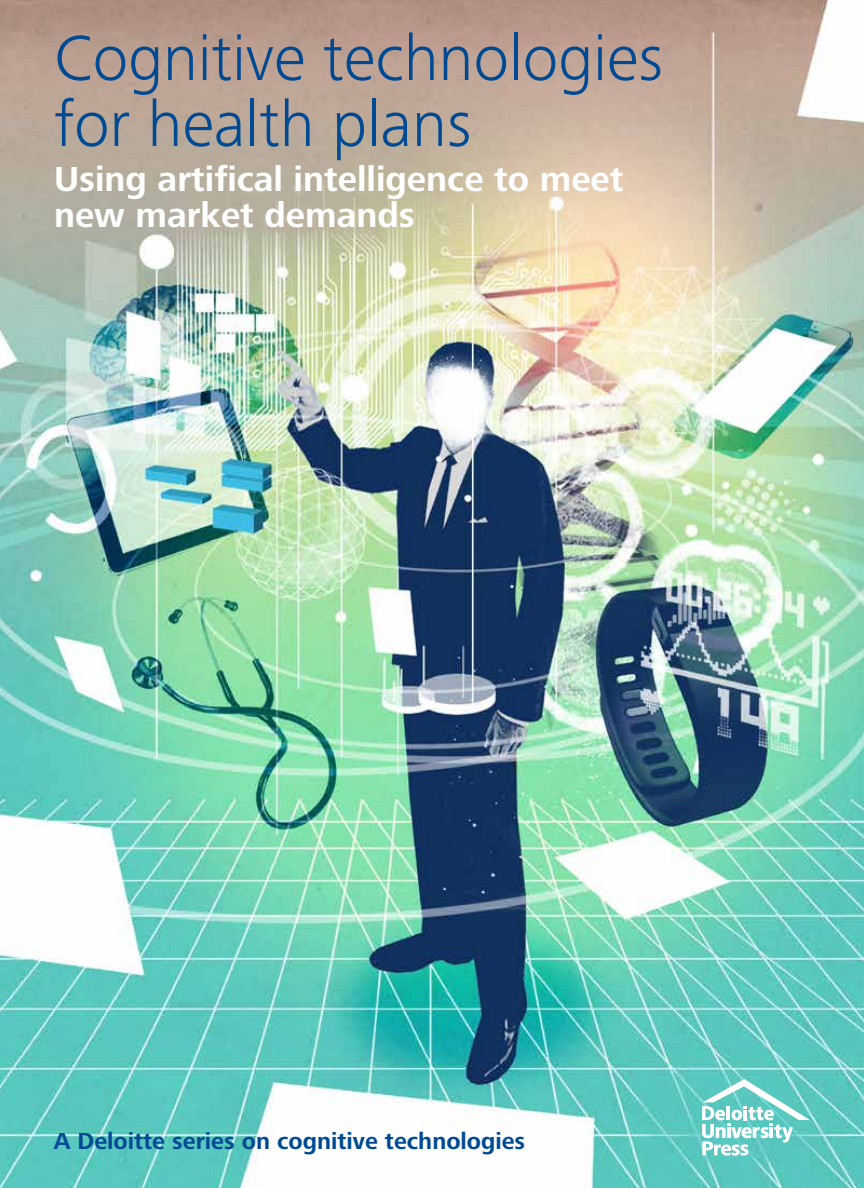
<style>
.page{position:relative;width:864px;height:1188px;background:#fff}
.page>*{position:absolute;margin:0;border:0;box-sizing:border-box;transform-origin:0 0}
.t1{font:300 66px/66px "Frutiger Next Pro";color:#004a94}
.t2{font:700 36px/36px "Frutiger Next Pro";color:#fff}
.t3{font:700 24px "Frutiger Next Pro";color:#004a94}
</style>
<div class="page">
<img style="left:0;top:0;width:864px;height:1188px">
<svg style="left:702px;top:1079px;width:108px;height:77px"></svg>
<h1 class="t1" style="left:54px;top:25px;width:611px">Cognitive technologies for health plans</h1>
<p class="t2" style="left:54px;top:161px;width:571px">Using artifical intelligence to meet new market demands</p>
<p class="t3" style="left:54px;top:1127px;width:473px">A Deloitte series on cognitive technologies</p>
</div>
